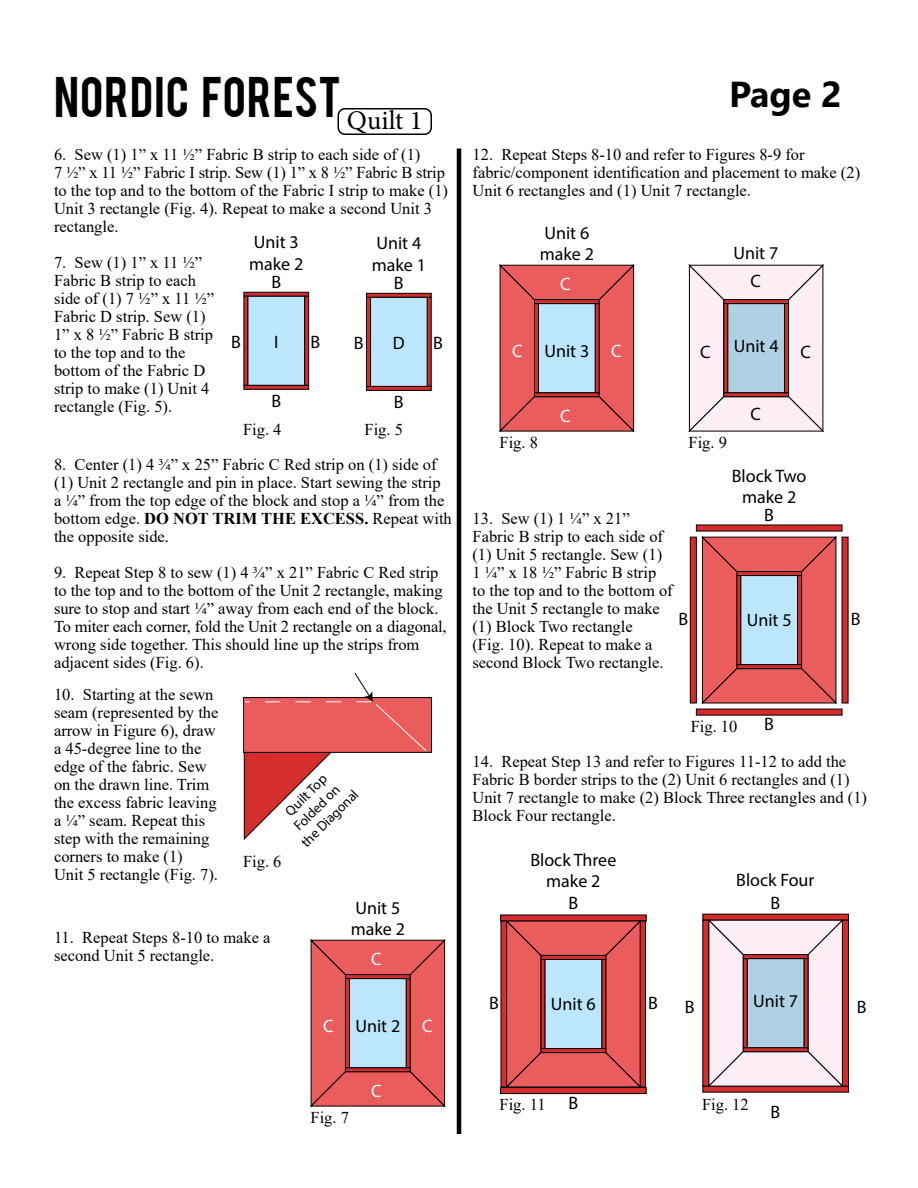
<style>
.page{position:relative;width:918px;height:1188px;background:#fff}
.page>*{position:absolute;margin:0;border:0;box-sizing:border-box;transform-origin:0 0}
.t1{font:45px "Bebas";letter-spacing:.025em;color:#000}
.t2{font:700 36px "Segoe UI";color:#000}
.t3{font:18px/21.6px "Myriad Pro";color:#000}
.t4{font:18px "Myriad Pro";color:#fff}
.t5{font:16.5px/18px "Times New Roman";color:#000}
.t6{font:13.95px/16.6px "Myriad Pro";color:#000;text-align:center}
.s1{font-weight:700}
</style>
<div class="page">
<div style="left:338px;top:108px;width:94px;height:27px;border:2px solid #000101;border-radius:7px"></div>
<hr style="left:457px;top:148px;width:4px;height:986px;background:#000">
<svg style="left:244px;top:673px;width:183px;height:167px"></svg>
<svg style="left:310px;top:939px;width:136px;height:168px;background:#dd5c5b"></svg>
<svg style="left:345px;top:974px;width:66px;height:4px"></svg>
<svg style="left:345px;top:1068px;width:66px;height:4px"></svg>
<svg style="left:345px;top:978px;width:4px;height:90px"></svg>
<svg style="left:407px;top:978px;width:4px;height:90px"></svg>
<div style="left:349px;top:978px;width:58px;height:90px;background:#bce6fb;border:1px solid #000"></div>
<svg style="left:499px;top:264px;width:135px;height:168px;background:#dc5a59"></svg>
<svg style="left:534px;top:299px;width:66px;height:4px"></svg>
<svg style="left:534px;top:393px;width:66px;height:4px"></svg>
<svg style="left:534px;top:303px;width:4px;height:90px"></svg>
<svg style="left:596px;top:303px;width:4px;height:90px"></svg>
<div style="left:538px;top:303px;width:58px;height:90px;background:#bce6fb;border:1px solid #000"></div>
<svg style="left:688px;top:264px;width:136px;height:168px"></svg>
<svg style="left:723px;top:299px;width:66px;height:4px"></svg>
<svg style="left:723px;top:393px;width:66px;height:4px"></svg>
<svg style="left:723px;top:303px;width:4px;height:90px"></svg>
<svg style="left:785px;top:303px;width:4px;height:90px"></svg>
<div style="left:727px;top:303px;width:58px;height:90px;background:#aed2e3;border:1px solid #000"></div>
<svg style="left:244px;top:292px;width:65px;height:4px"></svg>
<svg style="left:244px;top:386px;width:65px;height:4px"></svg>
<svg style="left:244px;top:296px;width:4px;height:90px"></svg>
<svg style="left:305px;top:296px;width:4px;height:90px"></svg>
<div style="left:248px;top:296px;width:57px;height:90px;background:#bce6fb;border:1px solid #000"></div>
<svg style="left:366px;top:293px;width:66px;height:4px"></svg>
<svg style="left:366px;top:387px;width:66px;height:4px"></svg>
<svg style="left:366px;top:297px;width:4px;height:90px"></svg>
<svg style="left:428px;top:297px;width:4px;height:90px"></svg>
<div style="left:370px;top:297px;width:58px;height:90px;background:#bce6fb;border:1px solid #000"></div>
<svg style="left:696px;top:525px;width:146px;height:6px"></svg>
<svg style="left:696px;top:709px;width:146px;height:7px"></svg>
<div style="left:690px;top:537px;width:7px;height:166px;background:#d52d2c;border:1px solid #000"></div>
<svg style="left:842px;top:537px;width:6px;height:166px"></svg>
<svg style="left:701px;top:536px;width:136px;height:168px;background:#e15f5e"></svg>
<svg style="left:736px;top:571px;width:66px;height:4px"></svg>
<svg style="left:736px;top:665px;width:66px;height:4px"></svg>
<svg style="left:736px;top:575px;width:4px;height:90px"></svg>
<svg style="left:798px;top:575px;width:4px;height:90px"></svg>
<div style="left:740px;top:575px;width:58px;height:90px;background:#bce6fb;border:1px solid #000"></div>
<svg style="left:500px;top:915px;width:147px;height:6px"></svg>
<div style="left:500px;top:1087px;width:147px;height:7px;background:#d52d2c;border:1px solid #000"></div>
<svg style="left:501px;top:921px;width:4px;height:166px"></svg>
<div style="left:639px;top:921px;width:7px;height:166px;background:#d52d2c;border:1px solid #000"></div>
<svg style="left:505px;top:919px;width:137px;height:170px;background:#db5554"></svg>
<svg style="left:541px;top:955px;width:65px;height:4px"></svg>
<svg style="left:541px;top:1049px;width:65px;height:4px"></svg>
<svg style="left:541px;top:959px;width:4px;height:90px"></svg>
<svg style="left:602px;top:959px;width:4px;height:90px"></svg>
<div style="left:545px;top:959px;width:57px;height:90px;background:#bce6fb;border:1px solid #000"></div>
<div style="left:702px;top:914px;width:147px;height:7px;background:#d52d2c"></div>
<svg style="left:702px;top:1086px;width:147px;height:7px"></svg>
<svg style="left:702px;top:920px;width:7px;height:166px"></svg>
<div style="left:842px;top:920px;width:7px;height:166px;background:#d52d2c;border:1px solid #000"></div>
<svg style="left:707px;top:919px;width:137px;height:169px"></svg>
<svg style="left:743px;top:954px;width:65px;height:4px"></svg>
<svg style="left:743px;top:1048px;width:65px;height:4px"></svg>
<svg style="left:743px;top:958px;width:4px;height:90px"></svg>
<svg style="left:804px;top:958px;width:4px;height:90px"></svg>
<div style="left:747px;top:958px;width:57px;height:90px;background:#aed2e3;border:1px solid #000"></div>
<h1 class="t1" style="left:54px;top:64px;width:370px">NORDIC FOREST <sub>Quilt</sub> <sub>1</sub></h1>
<h2 class="t2" style="left:729px;top:60px;width:114px">Page 2</h2>
<p class="t5" style="left:54px;top:145px;width:396px">6. Sew (1) 1” x 11 ½” Fabric B strip to each side of (1)<br>7 ½” x 11 ½” Fabric I strip. Sew (1) 1” x 8 ½” Fabric B strip to the top and to the bottom of the Fabric I strip to make (1)<br>Unit 3 rectangle (Fig. 4). Repeat to make a second Unit 3 rectangle.</p>
<p class="t5" style="left:54px;top:253px;width:162px">7. Sew (1) 1” x 11 ½”<br>Fabric B strip to each side of (1) 7 ½” x 11 ½”<br>Fabric D strip. Sew (1)<br>1” x 8 ½” Fabric B strip to the top and to the bottom of the Fabric D strip to make (1) Unit 4 rectangle (Fig. 5).</p>
<p class="t3" style="left:249px;top:231px;width:56px">Unit 3 make 2</p>
<p class="t3" style="left:372px;top:232px;width:56px">Unit 4 make 1</p>
<p class="t3" style="left:271px;top:271px;width:11px">B</p>
<p class="t3" style="left:394px;top:272px;width:11px">B</p>
<p class="t3" style="left:231px;top:331px;width:11px">B</p>
<p class="t3" style="left:311px;top:331px;width:11px">B</p>
<p class="t3" style="left:274px;top:331px;width:6px">I</p>
<p class="t3" style="left:354px;top:332px;width:11px">B</p>
<p class="t3" style="left:433px;top:332px;width:11px">B</p>
<p class="t3" style="left:393px;top:332px;width:13px">D</p>
<p class="t3" style="left:271px;top:389px;width:11px">B</p>
<p class="t3" style="left:394px;top:390px;width:11px">B</p>
<p class="t5" style="left:243px;top:420px;width:40px">Fig. 4</p>
<p class="t5" style="left:365px;top:420px;width:40px">Fig. 5</p>
<p class="t5" style="left:54px;top:455px;width:399px">8. Center (1) 4 ¾” x 25” Fabric C Red strip on (1) side of (1) Unit 2 rectangle and pin in place. Start sewing the strip a ¼” from the top edge of the block and stop a ¼” from the bottom edge. <span class="s1">DO NOT TRIM THE EXCESS.</span> Repeat with the opposite side.</p>
<p class="t5" style="left:54px;top:563px;width:394px">9. Repeat Step 8 to sew (1) 4 ¾” x 21” Fabric C Red strip to the top and to the bottom of the Unit 2 rectangle, making sure to stop and start ¼” away from each end of the block.<br>To miter each corner, fold the Unit 2 rectangle on a diagonal, wrong side together. This should line up the strips from adjacent sides (Fig. 6).</p>
<p class="t5" style="left:54px;top:685px;width:166px">10. Starting at the sewn seam (represented by the arrow in Figure 6), draw a 45-degree line to the edge of the fabric. Sew on the drawn line. Trim the excess fabric leaving a ¼” seam. Repeat this step with the remaining corners to make (1)<br>Unit 5 rectangle (Fig. 7).</p>
<p class="t6" style="left:274px;top:815px;width:76px;rotate:-45deg">Quilt Top<br>Folded on the Diagonal</p>
<p class="t5" style="left:243px;top:852px;width:40px">Fig. 6</p>
<p class="t5" style="left:54px;top:928px;width:218px">11. Repeat Steps 8-10 to make a second Unit 5 rectangle.</p>
<p class="t3" style="left:351px;top:897px;width:56px">Unit 5 make 2</p>
<p class="t4" style="left:371px;top:948px;width:12px">C</p>
<p class="t4" style="left:323px;top:1015px;width:12px">C</p>
<p class="t4" style="left:422px;top:1015px;width:12px">C</p>
<p class="t3" style="left:355px;top:1015px;width:46px">Unit 2</p>
<p class="t5" style="left:473px;top:145px;width:389px">12. Repeat Steps 8-10 and refer to Figures 8-9 for fabric/component identification and placement to make (2)<br>Unit 6 rectangles and (1) Unit 7 rectangle.</p>
<p class="t3" style="left:540px;top:222px;width:56px">Unit 6 make 2</p>
<p class="t4" style="left:560px;top:273px;width:12px">C</p>
<p class="t3" style="left:733px;top:242px;width:46px">Unit 7</p>
<p class="t3" style="left:751px;top:269px;width:12px">C</p>
<p class="t4" style="left:512px;top:340px;width:12px">C</p>
<p class="t4" style="left:611px;top:340px;width:12px">C</p>
<p class="t3" style="left:544px;top:340px;width:46px">Unit 3</p>
<p class="t3" style="left:734px;top:335px;width:46px">Unit 4</p>
<p class="t3" style="left:700px;top:341px;width:12px">C</p>
<p class="t3" style="left:800px;top:341px;width:12px">C</p>
<p class="t4" style="left:560px;top:405px;width:12px">C</p>
<p class="t3" style="left:751px;top:403px;width:12px">C</p>
<p class="t5" style="left:500px;top:433px;width:40px">Fig. 8</p>
<p class="t5" style="left:689px;top:433px;width:40px">Fig. 9</p>
<p class="t3" style="left:732px;top:465px;width:76px;text-align:center">Block Two make 2</p>
<p class="t3" style="left:764px;top:504px;width:11px">B</p>
<p class="t5" style="left:472px;top:509px;width:202px">13. Sew (1) 1 ¼” x 21”<br>Fabric B strip to each side of (1) Unit 5 rectangle. Sew (1)<br>1 ¼” x 18 ½” Fabric B strip to the top and to the bottom of the Unit 5 rectangle to make (1) Block Two rectangle<br>(Fig. 10). Repeat to make a second Block Two rectangle.</p>
<p class="t3" style="left:679px;top:608px;width:11px">B</p>
<p class="t3" style="left:851px;top:608px;width:11px">B</p>
<p class="t3" style="left:747px;top:609px;width:46px">Unit 5</p>
<p class="t5" style="left:691px;top:717px;width:48px">Fig. 10</p>
<p class="t3" style="left:764px;top:713px;width:11px">B</p>
<p class="t5" style="left:472px;top:752px;width:396px">14. Repeat Step 13 and refer to Figures 11-12 to add the Fabric B border strips to the (2) Unit 6 rectangles and (1)<br>Unit 7 rectangle to make (2) Block Three rectangles and (1)<br>Block Four rectangle.</p>
<p class="t3" style="left:530px;top:848px;width:88px;text-align:center">Block Three make 2</p>
<p class="t3" style="left:569px;top:892px;width:11px">B</p>
<p class="t3" style="left:736px;top:869px;width:80px">Block Four</p>
<p class="t3" style="left:770px;top:892px;width:11px">B</p>
<p class="t3" style="left:489px;top:992px;width:11px">B</p>
<p class="t3" style="left:648px;top:992px;width:11px">B</p>
<p class="t3" style="left:551px;top:993px;width:46px">Unit 6</p>
<p class="t3" style="left:753px;top:990px;width:46px">Unit 7</p>
<p class="t3" style="left:685px;top:996px;width:11px">B</p>
<p class="t3" style="left:857px;top:996px;width:11px">B</p>
<p class="t5" style="left:310px;top:1108px;width:40px">Fig. 7</p>
<p class="t4" style="left:371px;top:1080px;width:12px">C</p>
<p class="t3" style="left:569px;top:1092px;width:11px">B</p>
<p class="t5" style="left:500px;top:1095px;width:48px">Fig. 11</p>
<p class="t5" style="left:702px;top:1095px;width:48px">Fig. 12</p>
<p class="t3" style="left:770px;top:1101px;width:11px">B</p>
</div>
